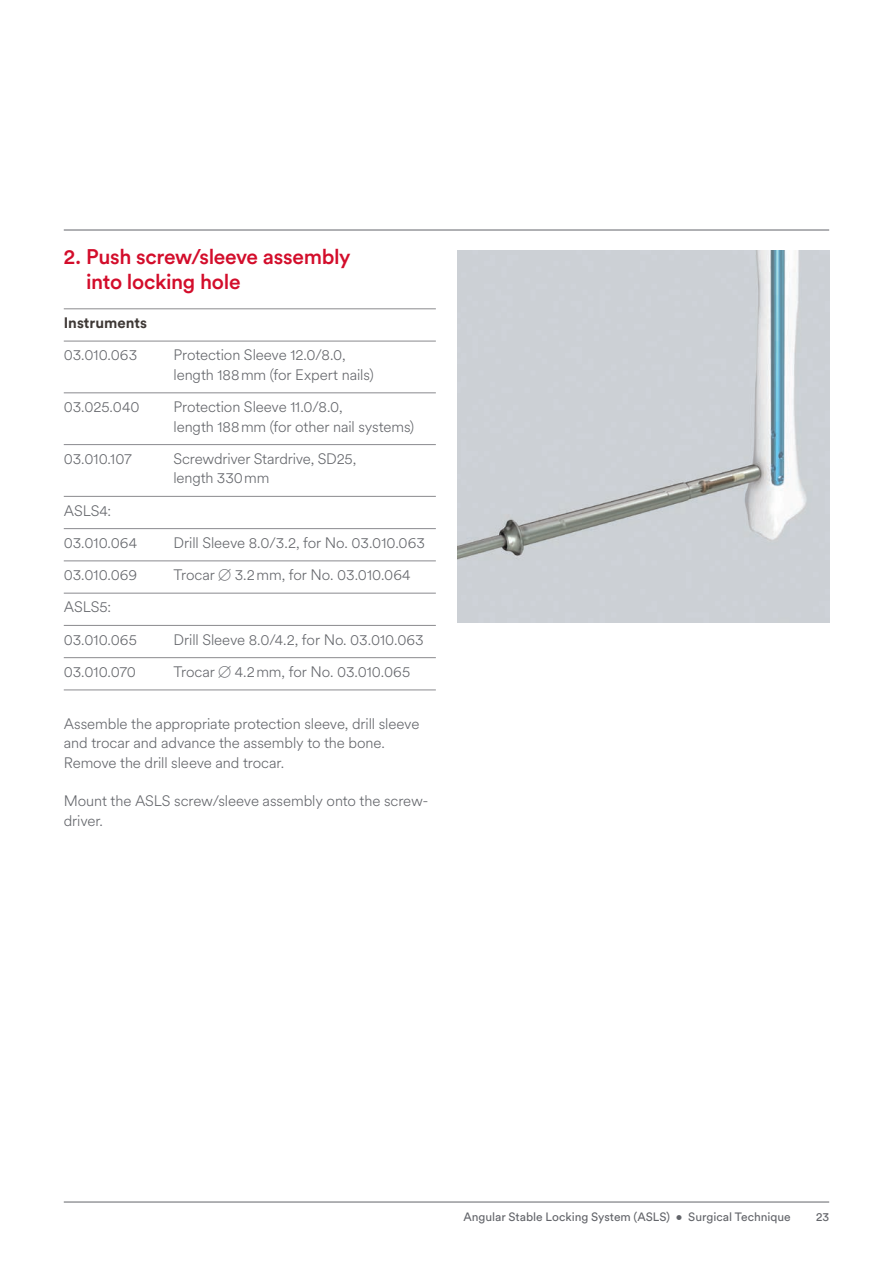
<style>
.page{position:relative;width:893px;height:1263px;background:#fff}
.page>*{position:absolute;margin:0;border:0;box-sizing:border-box;transform-origin:0 0}
._04_Step_Number_Copy{font:500 21px/25.5px "J&J Circular";letter-spacing:-.015em;color:#d30d2b}
._09_Instrument_Rule{font:300 15px/19.5px "J&J Circular";letter-spacing:-.005em;color:#63656a}
._07_Body_Copy{font:300 15px/19.5px "J&J Circular";letter-spacing:-.005em;color:#63656a}
._09_Instrument_Title{font:700 15px "J&J Circular";color:#3e3835}
.t1{font:12px "J&J Circular";color:#63656a}
.s1{font-family:"Universal Newswith Comm Pi";font-weight:400}
</style>
<div class="page">
<img style="left:457px;top:251px;width:372px;height:372px">
<hr style="left:64px;top:230px;width:765px;height:1px;background:#63656a">
<hr style="left:64px;top:1202px;width:765px;height:1px;background:#63656a">
<hr style="left:64px;top:309px;width:372px;height:1px;background:#8a8a8e">
<hr style="left:64px;top:341px;width:372px;height:1px;background:#8a8a8e">
<hr style="left:64px;top:393px;width:372px;height:1px;background:#8a8a8e">
<hr style="left:64px;top:444px;width:372px;height:1px;background:#8a8a8e">
<hr style="left:64px;top:496px;width:372px;height:1px;background:#8a8a8e">
<hr style="left:64px;top:528px;width:372px;height:1px;background:#8a8a8e">
<hr style="left:64px;top:561px;width:372px;height:1px;background:#8a8a8e">
<hr style="left:64px;top:593px;width:372px;height:1px;background:#8a8a8e">
<hr style="left:64px;top:625px;width:372px;height:1px;background:#8a8a8e">
<hr style="left:64px;top:657px;width:372px;height:1px;background:#8a8a8e">
<hr style="left:64px;top:690px;width:372px;height:1px;background:#8a8a8e">
<p class="_04_Step_Number_Copy" style="left:86px;top:243px;width:266px;text-indent:-22px">2. Push screw/sleeve assembly into locking hole</p>
<p class="_09_Instrument_Title" style="left:64px;top:313px;width:85px">Instruments</p>
<p class="_09_Instrument_Rule" style="left:64px;top:345px;width:75px">03.010.063</p>
<p class="_09_Instrument_Rule" style="left:173px;top:345px;width:202px">Protection Sleeve 12.0/8.0, length 188mm (for Expert nails)</p>
<p class="_09_Instrument_Rule" style="left:64px;top:397px;width:77px">03.025.040</p>
<p class="_09_Instrument_Rule" style="left:173px;top:397px;width:242px">Protection Sleeve 11.0/8.0,<br>length 188mm (for other nail systems)</p>
<p class="_09_Instrument_Rule" style="left:64px;top:448px;width:70px">03.010.107</p>
<p class="_09_Instrument_Rule" style="left:173px;top:448px;width:184px">Screwdriver Stardrive, SD25, length 330mm</p>
<p class="_09_Instrument_Rule" style="left:64px;top:500px;width:49px">ASLS4:</p>
<p class="_09_Instrument_Rule" style="left:64px;top:532px;width:75px">03.010.064</p>
<p class="_09_Instrument_Rule" style="left:173px;top:532px;width:253px">Drill Sleeve 8.0/3.2, for No. 03.010.063</p>
<p class="_09_Instrument_Rule" style="left:64px;top:565px;width:75px">03.010.069</p>
<p class="_09_Instrument_Rule" style="left:173px;top:565px;width:239px">Trocar <span class="s1">B</span> 3.2mm, for No. 03.010.064</p>
<p class="_09_Instrument_Rule" style="left:64px;top:597px;width:49px">ASLS5:</p>
<p class="_09_Instrument_Rule" style="left:64px;top:629px;width:75px">03.010.065</p>
<p class="_09_Instrument_Rule" style="left:173px;top:629px;width:252px">Drill Sleeve 8.0/4.2, for No. 03.010.063</p>
<p class="_09_Instrument_Rule" style="left:64px;top:661px;width:74px">03.010.070</p>
<p class="_09_Instrument_Rule" style="left:173px;top:661px;width:238px">Trocar <span class="s1">B</span> 4.2mm, for No. 03.010.065</p>
<p class="_07_Body_Copy" style="left:64px;top:713px;width:357px">Assemble the appropriate protection sleeve, drill sleeve and trocar and advance the assembly to the bone.<br>Remove the drill sleeve and trocar.</p>
<p class="_07_Body_Copy" style="left:64px;top:790px;width:366px">Mount the ASLS screw/sleeve assembly onto the screw&shy;driver.</p>
<p class="t1" style="left:463px;top:1208px;width:329px">Angular Stable Locking System (ASLS) • Surgical Technique</p>
<p class="t1" style="left:816px;top:1208px;width:15px">23</p>
</div>
